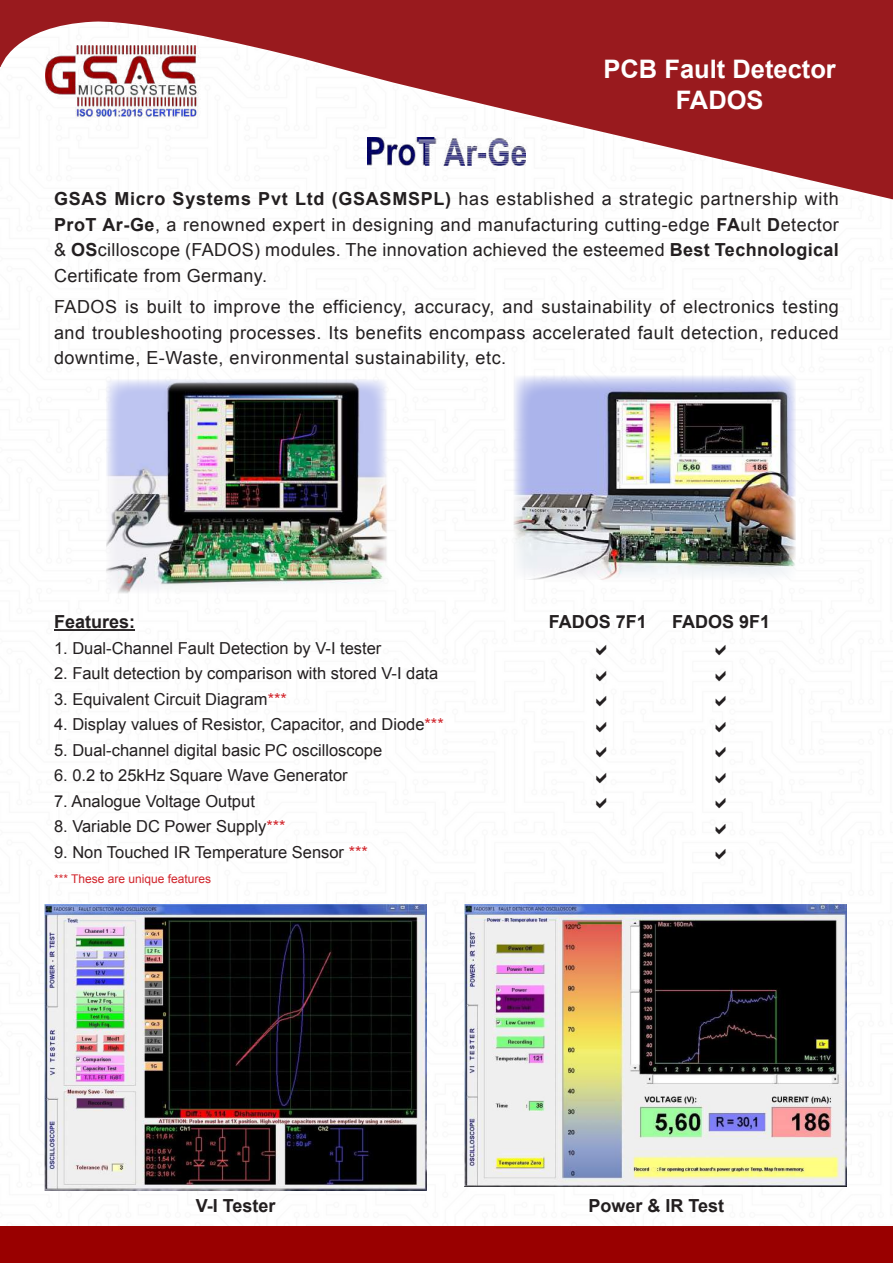
<style>
.page{position:relative;width:893px;height:1263px;background:#fff}
.page>*{position:absolute;margin:0;border:0;box-sizing:border-box;transform-origin:0 0}
.t1{font:700 25.5px/30.6px "Arial";color:#fff;text-align:center}
.t2{font:18px/25.5px "Arial";letter-spacing:.02em;color:#231f20;text-align:justify}
.t3{font:700 18px "Arial";color:#231f20}
.t4{font:16.5px "Arial";color:#231f20}
.t5{font:12px "Arial";color:#d1232a}
.s1{font-weight:700}
.s2{color:#d1232a}
</style>
<div class="page">
<div style="left:0;top:1227px;width:893px;height:36px;background:#900"></div>
<svg style="left:0;top:0;width:893px;height:200px;fill:#991a1e"></svg>
<img style="left:44px;top:904px;width:383px;height:286px">
<img style="left:464px;top:904px;width:382px;height:283px">
<hr style="left:54px;top:629px;width:81px;height:2px;background:#231f20">
<img style="left:106px;top:379px;width:281px;height:215px">
<img style="left:514px;top:376px;width:282px;height:204px">
<img style="left:367px;top:137px;width:159px;height:28px">
<h1 class="t1" style="left:603px;top:55px;width:234px">PCB Fault Detector<br>FADOS</h1>
<p class="t2" style="left:54px;top:186px;width:786px"><span class="s1">GSAS Micro Systems Pvt Ltd (GSASMSPL)</span> has established a strategic partnership with <span class="s1">ProT Ar-Ge</span>, a renowned expert in designing and manufacturing cutting-edge <span class="s1">FA</span>ult <span class="s1">D</span>etector &amp; <span class="s1">OS</span>cilloscope (FADOS) modules. The innovation achieved the esteemed <span class="s1">Best Technological </span>Certificate from Germany.</p>
<p class="t2" style="left:54px;top:294px;width:786px">FADOS is built to improve the efficiency, accuracy, and sustainability of electronics testing and troubleshooting processes. Its benefits encompass accelerated fault detection, reduced downtime, E-Waste, environmental sustainability, etc.</p>
<p class="t3" style="left:54px;top:610px;width:83px">Features:</p>
<p class="t3" style="left:549px;top:610px;width:100px">FADOS 7F1</p>
<p class="t3" style="left:672px;top:610px;width:100px">FADOS 9F1</p>
<p class="t4" style="left:54px;top:637px;width:329px">1. Dual-Channel Fault Detection by V-I tester</p>
<p class="t4" style="left:54px;top:662px;width:386px">2. Fault detection by comparison with stored V-I data</p>
<p class="t4" style="left:54px;top:688px;width:234px">3. Equivalent Circuit Diagram<span class="s2">***</span></p>
<p class="t4" style="left:54px;top:713px;width:391px">4. Display values of Resistor, Capacitor, and Diode<span class="s2">***</span></p>
<p class="t4" style="left:54px;top:739px;width:330px">5. Dual-channel digital basic PC oscilloscope</p>
<p class="t4" style="left:54px;top:764px;width:295px">6. 0.2 to 25kHz Square Wave Generator</p>
<p class="t4" style="left:54px;top:790px;width:202px">7. Analogue Voltage Output</p>
<p class="t4" style="left:54px;top:815px;width:233px">8. Variable DC Power Supply<span class="s2">***</span></p>
<p class="t4" style="left:54px;top:841px;width:315px">9. Non Touched IR Temperature Sensor <span class="s2">***</span></p>
<p class="t5" style="left:54px;top:871px;width:159px">*** These are unique features</p>
<p class="t3" style="left:196px;top:1193px;width:81px">V-I Tester</p>
<p class="t3" style="left:589px;top:1194px;width:137px">Power &amp; IR Test</p>
</div>
